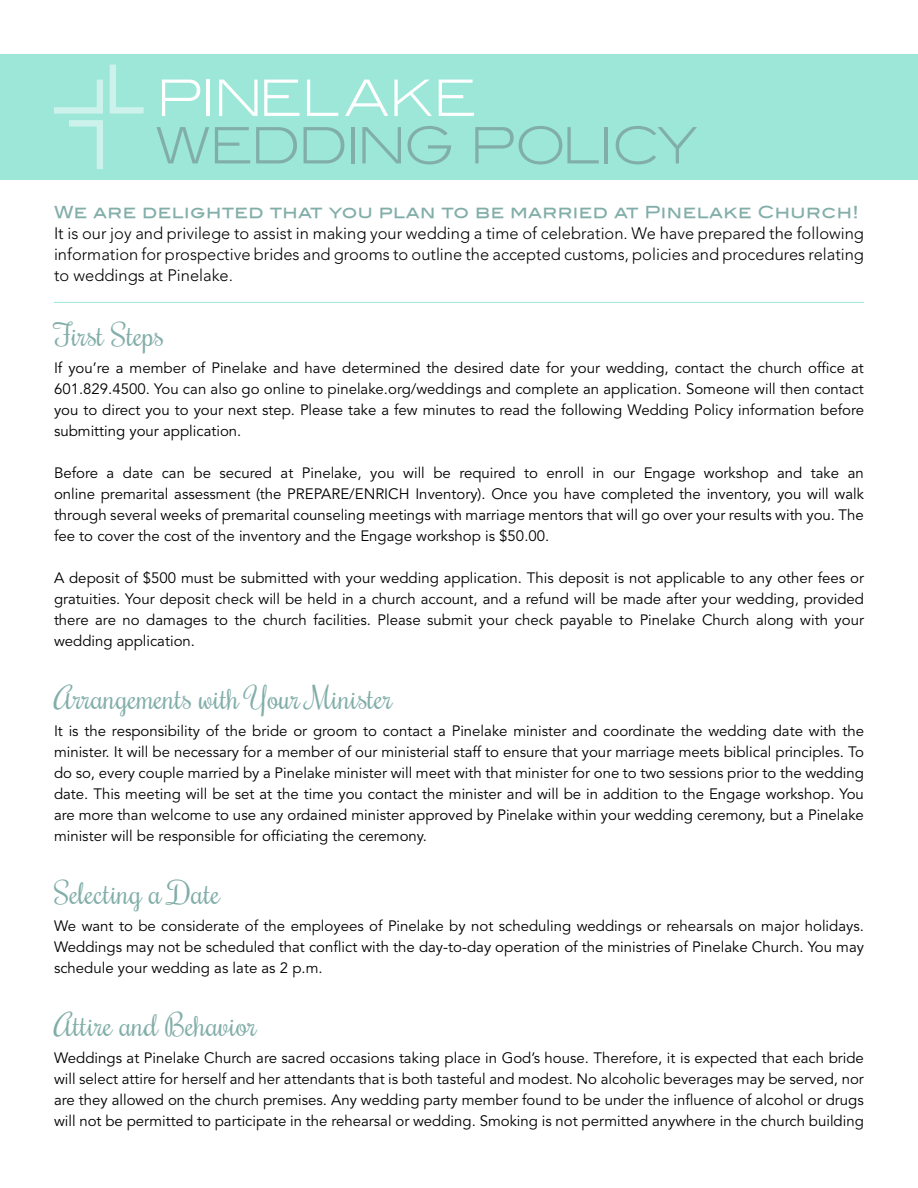
<style>
.page{position:relative;width:918px;height:1188px;background:#fff}
.page>*{position:absolute;margin:0;border:0;box-sizing:border-box;transform-origin:0 0}
.t1{font:50.25px "Blair ITCTT Light";letter-spacing:-.06em;color:#82aea9}
.t2{font:50.25px "Blair ITCTT Light";letter-spacing:-.02em;color:#fff}
.t3{font:30px "Rochester";color:#82aea9}
.t4{font:300 16.5px/21px "Avenir";color:#000;text-align:justify}
.t5{font:16.5px "Blair Md ITCTT Medium";letter-spacing:.03em;color:#82aea9}
.t6{font:15px/21px "Avenir";color:#000;text-align:justify}
</style>
<div class="page">
<div style="left:0;top:54px;width:918px;height:126px;background:#9ce7d8"></div>
<svg style="left:69px;top:120px;width:34px;height:49px"></svg>
<svg style="left:54px;top:80px;width:49px;height:34px"></svg>
<svg style="left:110px;top:65px;width:34px;height:49px"></svg>
<hr style="left:54px;top:302px;width:810px;height:1px;background:#9ce7d8">
<h1 class="t2" style="left:156px;top:69px;width:322px">PINELAKE</h1>
<h1 class="t1" style="left:156px;top:117px;width:543px">WEDDING POLICY</h1>
<p class="t5" style="left:54px;top:202px;width:806px">We are delighted that you plan to be married at Pinelake Church!</p>
<p class="t4" style="left:54px;top:223px;width:812px">It is our joy and privilege to assist in making your wedding a time of celebration. We have prepared the following information for prospective brides and grooms to outline the accepted customs, policies and procedures relating to weddings at Pinelake.</p>
<h2 class="t3" style="left:54px;top:315px;width:112px">First Steps</h2>
<p class="t6" style="left:54px;top:358px;width:812px">If you’re a member of Pinelake and have determined the desired date for your wedding, contact the church office at 601.829.4500. You can also go online to pinelake.org/weddings and complete an application. Someone will then contact you to direct you to your next step. Please take a few minutes to read the following Wedding Policy information before submitting your application.</p>
<p class="t6" style="left:54px;top:463px;width:812px">Before a date can be secured at Pinelake, you will be required to enroll in our Engage workshop and take an online premarital assessment (the PREPARE/ENRICH Inventory). Once you have completed the inventory, you will walk through several weeks of premarital counseling meetings with marriage mentors that will go over your results with you. The fee to cover the cost of the inventory and the Engage workshop is $50.00.</p>
<p class="t6" style="left:54px;top:568px;width:812px">A deposit of $500 must be submitted with your wedding application. This deposit is not applicable to any other fees or gratuities. Your deposit check will be held in a church account, and a refund will be made after your wedding, provided there are no damages to the church facilities. Please submit your check payable to Pinelake Church along with your wedding application.</p>
<h2 class="t3" style="left:54px;top:678px;width:340px">Arrangements with Your Minister</h2>
<p class="t6" style="left:54px;top:721px;width:812px">It is the responsibility of the bride or groom to contact a Pinelake minister and coordinate the wedding date with the minister. It will be necessary for a member of our ministerial staff to ensure that your marriage meets biblical principles. To do so, every couple married by a Pinelake minister will meet with that minister for one to two sessions prior to the wedding date. This meeting will be set at the time you contact the minister and will be in addition to the Engage workshop. You are more than welcome to use any ordained minister approved by Pinelake within your wedding ceremony, but a Pinelake minister will be responsible for officiating the ceremony.</p>
<h2 class="t3" style="left:54px;top:873px;width:168px">Selecting a Date</h2>
<p class="t6" style="left:54px;top:916px;width:812px">We want to be considerate of the employees of Pinelake by not scheduling weddings or rehearsals on major holidays.<br>Weddings may not be scheduled that conflict with the day-to-day operation of the ministries of Pinelake Church. You may schedule your wedding as late as 2 p.m.</p>
<h2 class="t3" style="left:54px;top:1005px;width:205px">Attire and Behavior</h2>
<p class="t6" style="left:54px;top:1048px;width:811px">Weddings at Pinelake Church are sacred occasions taking place in God’s house. Therefore, it is expected that each bride will select attire for herself and her attendants that is both tasteful and modest. No alcoholic beverages may be served, nor are they allowed on the church premises. Any wedding party member found to be under the influence of alcohol or drugs will not be permitted to participate in the rehearsal or wedding. Smoking is not permitted anywhere in the church building</p>
</div>
